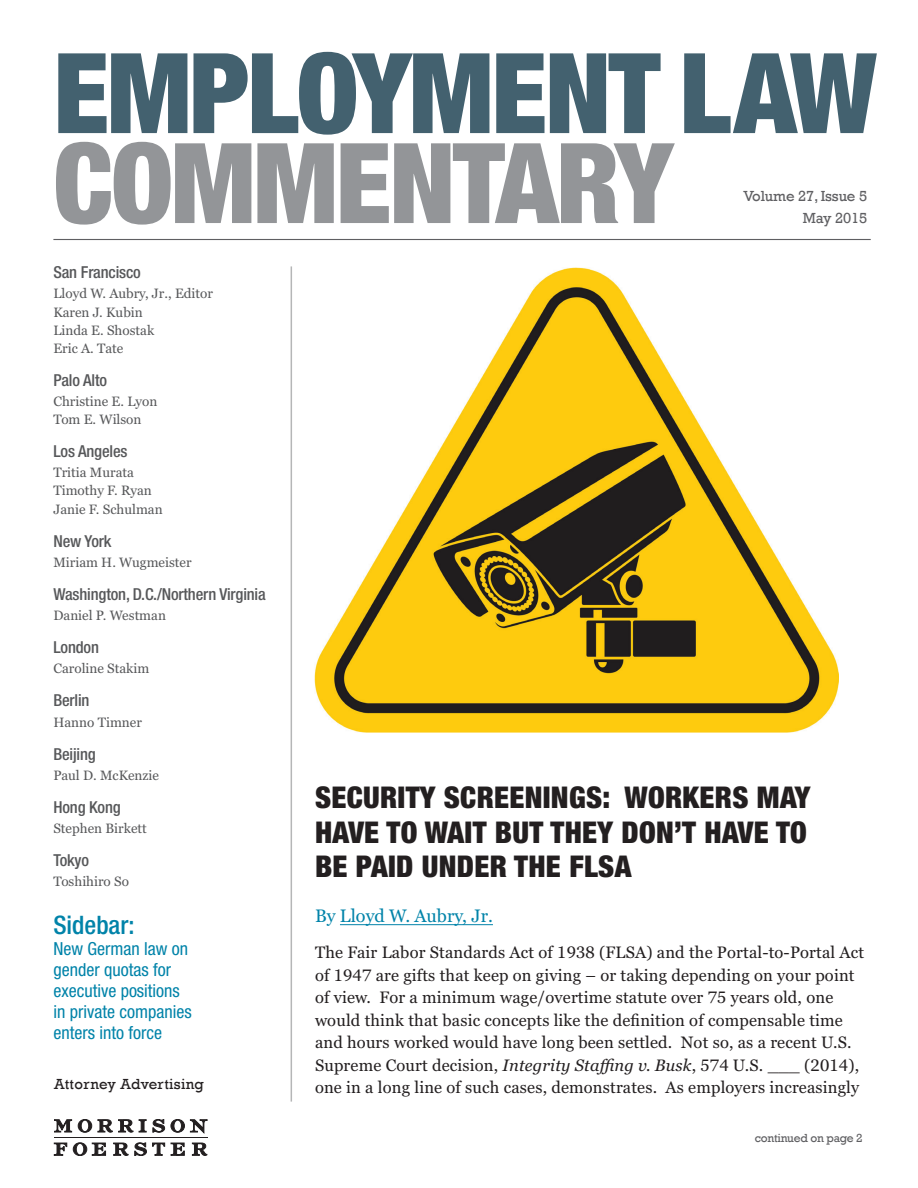
<style>
.page{position:relative;width:918px;height:1188px;background:#fff}
.page>*{position:absolute;margin:0;border:0;box-sizing:border-box;transform-origin:0 0}
.t1{font:900 condensed 111.6px "Helvetica Neue LT Std";letter-spacing:-.02em;color:#43616f}
.t2{font:900 condensed 111.6px "Helvetica Neue LT Std";letter-spacing:-.02em;color:#939598}
.t3{font:900 condensed 30px/34.5px "Helvetica Neue LT Std";letter-spacing:.01em;color:#231f20;text-align:justify}
.t4{font:500 condensed 25.5px "Helvetica Neue LT Std";color:#0083a9}
.t5{font:condensed 18px/21px "Helvetica Neue LT Std";color:#0083a9}
.t6{font:18px "Georgia Pro";color:#0083a9}
.t7{font:16.5px/22.5px "Georgia Pro";letter-spacing:.01em;color:#231f20}
.t8{font:500 condensed 16.5px "Helvetica Neue LT Std";letter-spacing:-.01em;color:#57585a}
.t9{font:15px/22.5px "Rockwell";letter-spacing:-.01em;color:#5f5f62;text-align:right}
.t10{font:15px "Rockwell";letter-spacing:.02em;color:#231f20}
.t11{font:13.5px/18.1px "Georgia Pro";color:#57585a}
.t12{font:12px "Rockwell";letter-spacing:-.02em;color:#5f5f62}
.s1{font-style:italic}
</style>
<div class="page">
<hr style="left:54px;top:1137px;width:153px;height:1px;background:#231f20">
<svg style="left:54px;top:1119px;width:18px;height:13px"></svg>
<svg style="left:78px;top:1119px;width:14px;height:14px"></svg>
<svg style="left:98px;top:1119px;width:35px;height:13px"></svg>
<svg style="left:139px;top:1119px;width:7px;height:13px"></svg>
<svg style="left:153px;top:1119px;width:12px;height:14px"></svg>
<svg style="left:171px;top:1119px;width:36px;height:14px"></svg>
<svg style="left:54px;top:1143px;width:13px;height:13px"></svg>
<svg style="left:73px;top:1143px;width:33px;height:13px"></svg>
<svg style="left:113px;top:1143px;width:15px;height:13px"></svg>
<svg style="left:134px;top:1143px;width:31px;height:13px"></svg>
<svg style="left:171px;top:1143px;width:14px;height:13px"></svg>
<svg style="left:192px;top:1143px;width:15px;height:13px"></svg>
<hr style="left:291px;top:266px;width:1px;height:836px;background:#b5b6b7">
<hr style="left:53px;top:239px;width:818px;height:1px;background:#5f5f62">
<hr style="left:340px;top:924px;width:153px;height:1px;background:#0083a9">
<img style="left:314px;top:267px;width:524px;height:465px">
<h1 class="t1" style="left:53px;top:25px;width:825px">EMPLOYMENT LAW</h1>
<h1 class="t2" style="left:53px;top:115px;width:621px">COMMENTARY</h1>
<p class="t9" style="left:743px;top:185px;width:125px">Volume 27, Issue 5<br>May 2015</p>
<p class="t8" style="left:53px;top:263px;width:89px">San Francisco</p>
<p class="t11" style="left:53px;top:285px;width:161px">Lloyd W. Aubry, Jr., Editor<br>Karen J. Kubin<br>Linda E. Shostak<br>Eric A. Tate</p>
<p class="t8" style="left:53px;top:370px;width:55px">Palo Alto</p>
<p class="t11" style="left:53px;top:393px;width:105px">Christine E. Lyon<br>Tom E. Wilson</p>
<p class="t8" style="left:53px;top:441px;width:76px">Los Angeles</p>
<p class="t11" style="left:53px;top:464px;width:111px">Tritia Murata<br>Timothy F. Ryan<br>Janie F. Schulman</p>
<p class="t8" style="left:53px;top:531px;width:60px">New York</p>
<p class="t11" style="left:53px;top:554px;width:140px">Miriam H. Wugmeister</p>
<p class="t8" style="left:53px;top:584px;width:214px">Washington, D.C./Northern Virginia</p>
<p class="t11" style="left:53px;top:607px;width:114px">Daniel P. Westman</p>
<p class="t8" style="left:53px;top:637px;width:47px">London</p>
<p class="t11" style="left:53px;top:660px;width:97px">Caroline Stakim</p>
<p class="t8" style="left:53px;top:691px;width:38px">Berlin</p>
<p class="t11" style="left:53px;top:713px;width:90px">Hanno Timner</p>
<p class="t8" style="left:53px;top:744px;width:44px">Beijing</p>
<p class="t11" style="left:53px;top:767px;width:107px">Paul D. McKenzie</p>
<p class="t8" style="left:53px;top:797px;width:69px">Hong Kong</p>
<p class="t11" style="left:53px;top:820px;width:95px">Stephen Birkett</p>
<p class="t8" style="left:53px;top:850px;width:37px">Tokyo</p>
<p class="t11" style="left:53px;top:873px;width:77px">Toshihiro So</p>
<h3 class="t4" style="left:53px;top:910px;width:83px">Sidebar:</h3>
<p class="t5" style="left:53px;top:938px;width:140px">New German law on gender quotas for executive positions in private companies enters into force</p>
<p class="t10" style="left:54px;top:1075px;width:151px">Attorney Advertising</p>
<h2 class="t3" style="left:315px;top:780px;width:497px">SECURITY SCREENINGS: WORKERS MAY HAVE TO WAIT BUT THEY DON’T HAVE TO BE PAID UNDER THE FLSA</h2>
<p class="t6" style="left:315px;top:906px;width:179px">By Lloyd W. Aubry, Jr.</p>
<p class="t7" style="left:315px;top:942px;width:551px">The Fair Labor Standards Act of 1938 (FLSA) and the Portal-to-Portal Act of 1947 are gifts that keep on giving – or taking depending on your point of view. For a minimum wage/overtime statute over 75 years old, one would think that basic concepts like the definition of compensable time and hours worked would have long been settled. Not so, as a recent U.S.<br>Supreme Court decision, <span class="s1">Integrity Staffing v. Busk</span>, 574 U.S. ___ (2014), one in a long line of such cases, demonstrates. As employers increasingly</p>
<p class="t12" style="left:755px;top:1131px;width:109px">continued on page 2</p>
</div>
